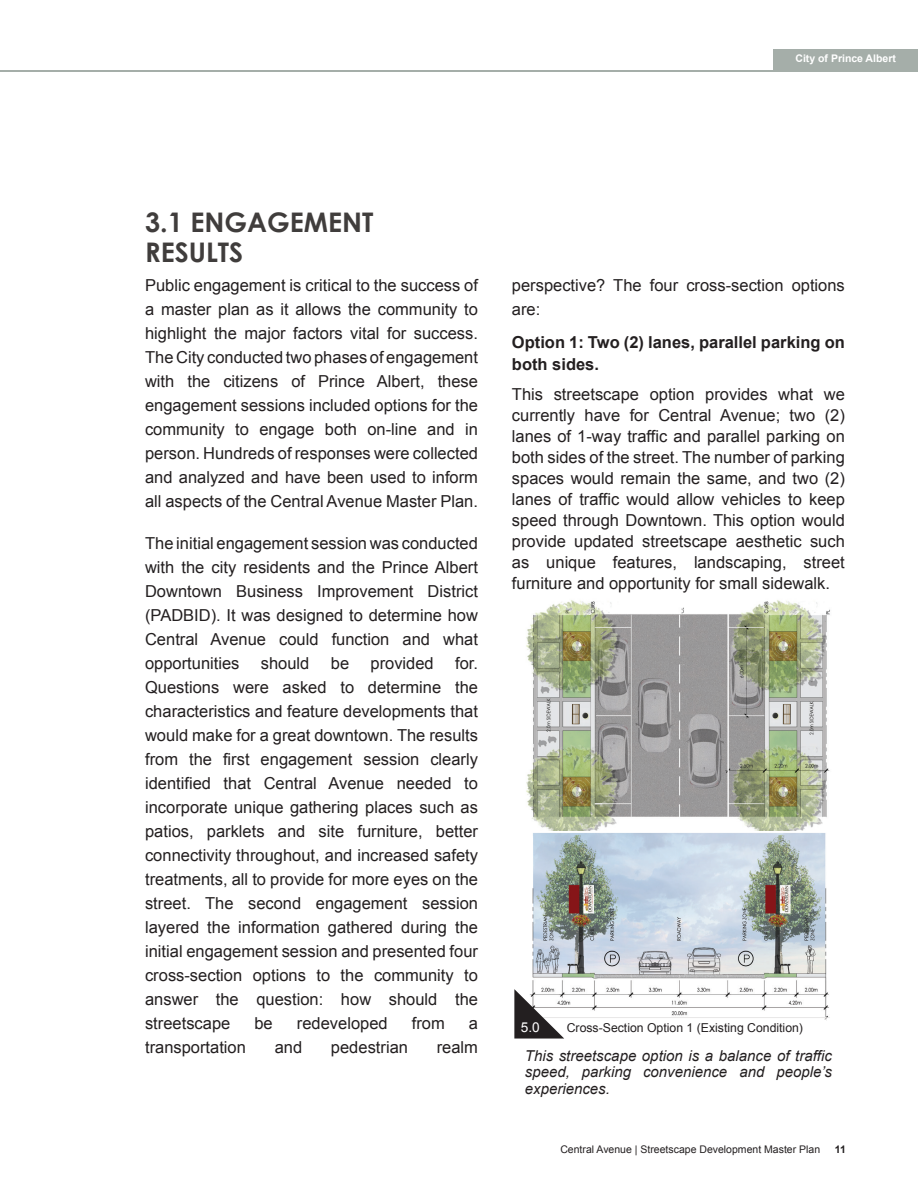
<style>
.page{position:relative;width:918px;height:1188px;background:#fff}
.page>*{position:absolute;margin:0;border:0;box-sizing:border-box;transform-origin:0 0}
.t1{font:700 27px/30px "Century Gothic";color:#403d3c}
.t2{font:16.5px/24px "Arial";color:#231f20;text-align:justify}
.t3{font:700 16.5px/22.5px "Arial";color:#231f20}
.t4{font:italic 15px/16.5px "Arial";color:#231f20;text-align:justify}
.t5{font:13.65px "Arial";color:#fff}
.t6{font:12.3px "Arial";color:#231f20}
.t7{font:10.5px "Arial";color:#231f20}
.t8{font:700 10.5px "Arial";color:#fff}
.t9{font:700 10.5px "Arial";color:#231f20}
</style>
<div class="page">
<img style="left:526px;top:600px;width:304px;height:230px">
<img style="left:532px;top:833px;width:295px;height:156px">
<svg style="left:514px;top:989px;width:316px;height:50px"></svg>
<hr style="left:0;top:71px;width:918px;height:1px;background:#a5aea9">
<div style="left:773px;top:49px;width:145px;height:22px;background:#a5aea9"></div>
<p class="t8" style="left:795px;top:51px;width:102px">City of Prince Albert</p>
<h1 class="t1" style="left:145px;top:206px;width:230px">3.1 ENGAGEMENT<br>RESULTS</h1>
<p class="t2" style="left:145px;top:274px;width:334px">Public engagement is critical to the success of a master plan as it allows the community to highlight the major factors vital for success.<br>The City conducted two phases of engagement with the citizens of Prince Albert, these engagement sessions included options for the community to engage both on-line and in person. Hundreds of responses were collected and analyzed and have been used to inform all aspects of the Central Avenue Master Plan.</p>
<p class="t2" style="left:145px;top:532px;width:334px">The initial engagement session was conducted with the city residents and the Prince Albert Downtown Business Improvement District (PADBID). It was designed to determine how Central Avenue could function and what opportunities</p>
<p class="t2" style="left:145px;top:652px;width:334px;text-indent:310px">for.<br>Questions were asked to determine the characteristics and feature developments that would make for a great downtown. The results from the first engagement session clearly identified that Central Avenue needed to incorporate unique gathering places such as patios, parklets and site furniture, better connectivity throughout, and increased safety treatments, all to provide for more eyes on the street. The second engagement session layered the information gathered during the initial engagement session and presented four cross-section options to the community to answer the question: how should the streetscape</p>
<p class="t2" style="left:261px;top:652px;width:50px">should</p>
<p class="t2" style="left:331px;top:652px;width:20px">be</p>
<p class="t2" style="left:370px;top:652px;width:65px">provided</p>
<p class="t2" style="left:254px;top:1012px;width:20px">be</p>
<p class="t2" style="left:297px;top:1012px;width:92px">redeveloped</p>
<p class="t2" style="left:412px;top:1012px;width:34px">from</p>
<p class="t2" style="left:469px;top:1012px;width:11px">a</p>
<p class="t2" style="left:145px;top:1036px;width:102px">transportation</p>
<p class="t2" style="left:275px;top:1036px;width:29px">and</p>
<p class="t2" style="left:331px;top:1036px;width:79px">pedestrian</p>
<p class="t2" style="left:437px;top:1036px;width:43px">realm</p>
<p class="t2" style="left:512px;top:273px;width:334px">perspective? The four cross-section options are:</p>
<p class="t3" style="left:512px;top:331px;width:334px">Option 1: Two (2) lanes, parallel parking on both sides.</p>
<p class="t2" style="left:512px;top:384px;width:334px;line-height:21px">This streetscape option provides what we currently have for Central Avenue; two (2) lanes of 1-way traffic and parallel parking on both sides of the street. The number of parking spaces would remain the same, and two (2) lanes of traffic would allow vehicles to keep speed through Downtown. This option would provide updated streetscape aesthetic such as unique features, landscaping, street furniture and opportunity for small sidewalk.</p>
<p class="t5" style="left:521px;top:1019px;width:20px">5.0</p>
<p class="t6" style="left:567px;top:1020px;width:238px">Cross-Section Option 1 (Existing Condition)</p>
<p class="t4" style="left:525px;top:1048px;width:309px">This streetscape option is a balance of traffic speed, parking convenience and people’s experiences.</p>
<p class="t7" style="left:560px;top:1143px;width:261px">Central Avenue | Streetscape Development Master Plan</p>
<p class="t9" style="left:835px;top:1143px;width:13px">11</p>
</div>
